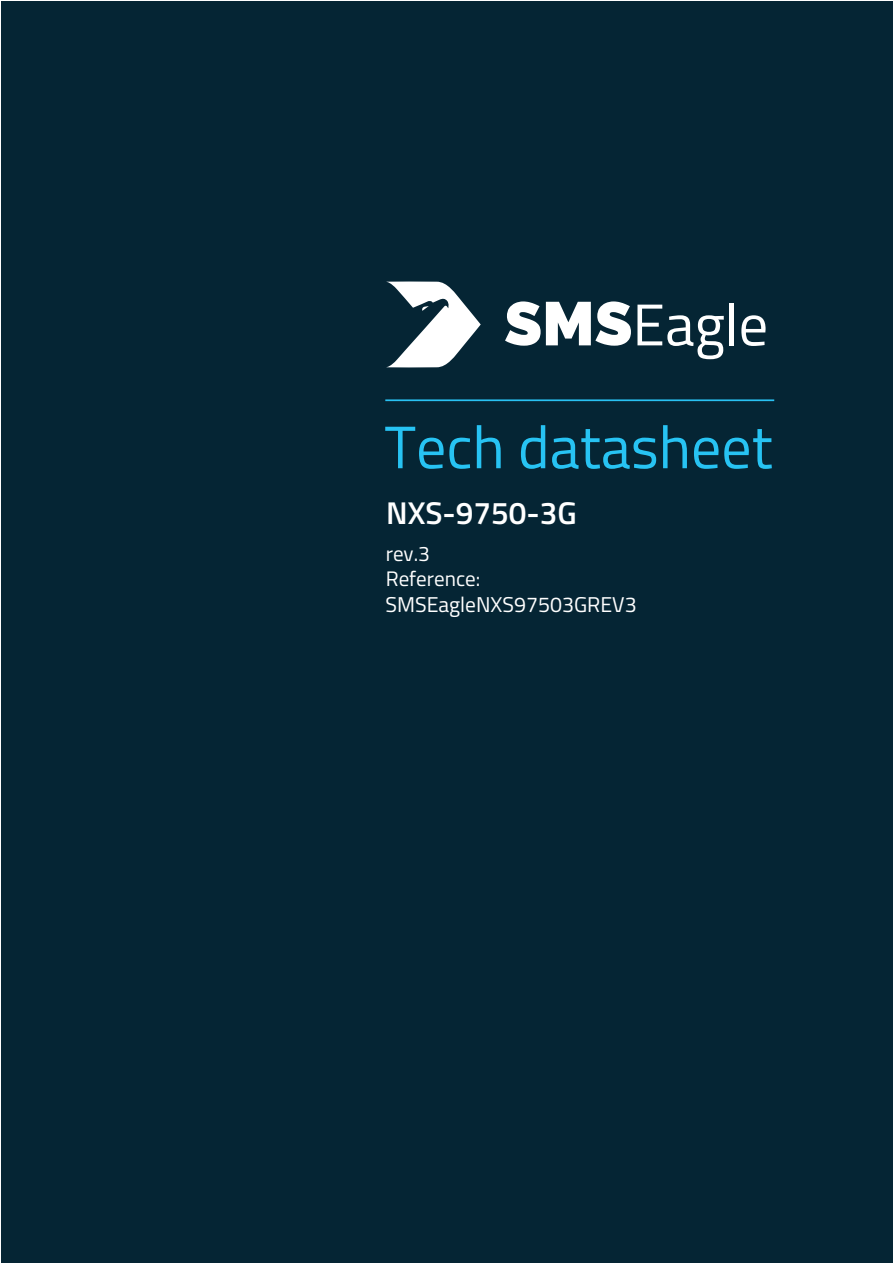
<style>
.page{position:relative;width:893px;height:1263px;background:#fff}
.page>*{position:absolute;margin:0;border:0;box-sizing:border-box;transform-origin:0 0}
.t1{font:60px "Titillium Web";color:#27c3f3}
.t2{font:600 31.5px "Titillium Web";color:#fff}
.t3{font:21.45px "Titillium Web";color:#fff}
.t4{font:21px/25.2px "Titillium Web";color:#fff}
</style>
<div class="page">
<div style="left:1px;top:1px;width:892px;height:1262px;background:#052534"></div>
<svg style="left:505px;top:301px;width:126px;height:45px"></svg>
<svg style="left:637px;top:305px;width:87px;height:54px"></svg>
<div style="left:729px;top:303px;width:5px;height:42px;background:#fff"></div>
<svg style="left:741px;top:315px;width:25px;height:31px"></svg>
<svg style="left:386px;top:281px;width:95px;height:87px"></svg>
<hr style="left:385px;top:399px;width:389px;height:2px;background:#29c1f2">
<h1 class="t1" style="left:384px;top:403px;width:390px">Tech datasheet</h1>
<h2 class="t2" style="left:386px;top:490px;width:192px">NXS-9750-3G</h2>
<p class="t4" style="left:386px;top:540px;width:96px">rev.3<br>Reference:</p>
<p class="t3" style="left:385px;top:588px;width:253px">SMSEagleNXS97503GREV3</p>
</div>
